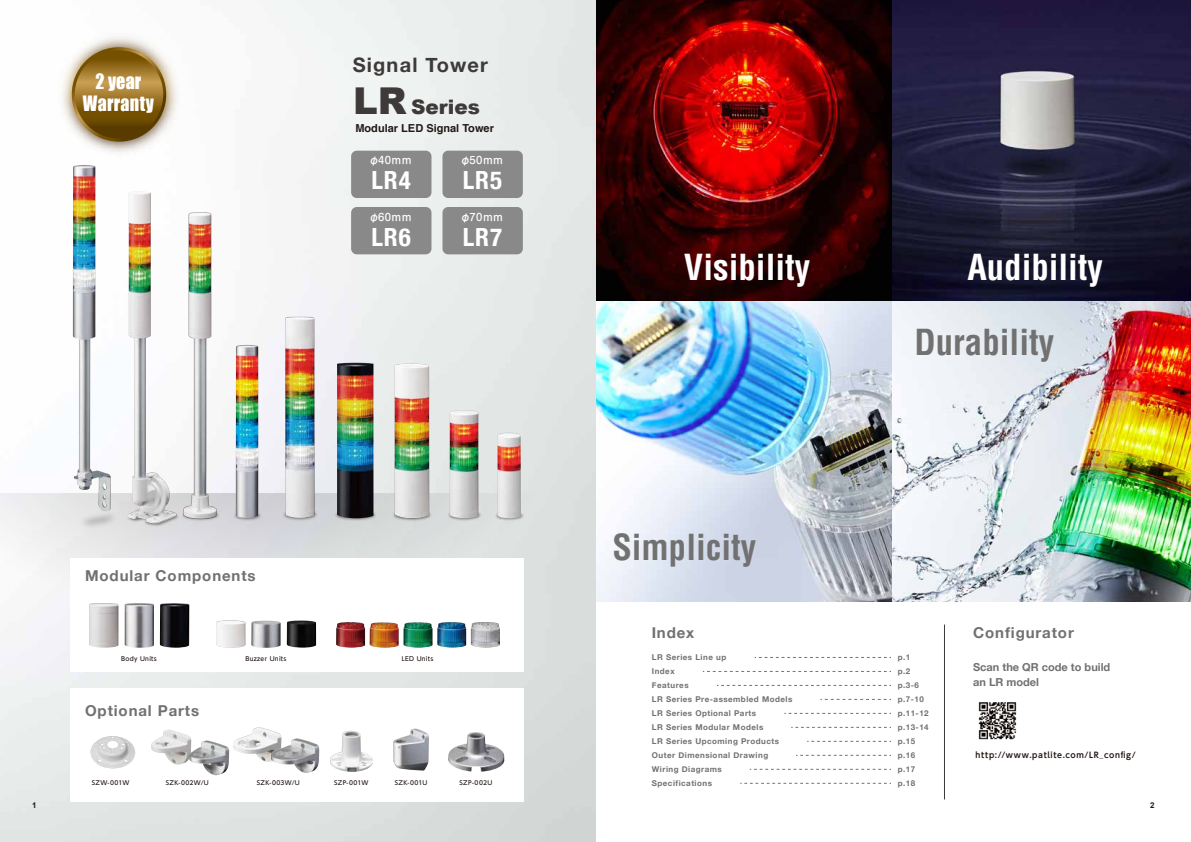
<style>
.page{position:relative;width:1191px;height:842px;background:#fff}
.page>*{position:absolute;margin:0;border:0;box-sizing:border-box;transform-origin:0 0}
.t1{font:700 condensed 35px "Helvetica";color:#fff}
.t2{font:700 condensed 35px "Helvetica";color:#727171}
.t3{font:700 condensed 25px "Helvetica Neue";letter-spacing:.04em;color:#fff}
.t4{font:700 20px "Helvetica Neue";letter-spacing:.06em;color:#3e3a39}
.t5{font:900 20px "Arial";color:#3e3a39}
.t6{font:19.4px/22px "Impact";letter-spacing:.015em;color:#fff;text-align:center;scale:.93 1}
.t7{font:700 15px "Helvetica Neue";letter-spacing:.06em;color:#727171}
.t8{font:700 11px/15px "Helvetica Neue";color:#727171}
.t9{font:700 11px "Helvetica";color:#221815}
.t10{font:500 10px "Shin M Go Pro";letter-spacing:.04em;color:#fff}
.t11{font:700 8px "Helvetica Neue";letter-spacing:.06em;color:#727171}
.t12{font:700 8px "Arial";color:#221815}
.t13{font:700 7.9px "UD Shin Go Pro De";letter-spacing:.08em;color:#221815}
.t14{font:500 6px "UD Shin Go Pro";letter-spacing:.055em;color:#221815}
.s1{font-size:37px}
</style>
<div class="page">
<svg style="left:754px;top:657px;width:137px;height:1px"></svg>
<svg style="left:703px;top:671px;width:188px;height:1px"></svg>
<svg style="left:717px;top:685px;width:174px;height:1px"></svg>
<svg style="left:820px;top:699px;width:71px;height:1px"></svg>
<svg style="left:784px;top:713px;width:107px;height:1px"></svg>
<svg style="left:791px;top:727px;width:100px;height:1px"></svg>
<svg style="left:807px;top:741px;width:84px;height:1px"></svg>
<svg style="left:796px;top:755px;width:95px;height:1px"></svg>
<svg style="left:750px;top:769px;width:141px;height:1px"></svg>
<svg style="left:740px;top:783px;width:151px;height:1px"></svg>
<img style="left:595px;top:0;width:596px;height:601px">
<img style="left:978px;top:702px;width:39px;height:38px">
<hr style="left:944px;top:625px;width:1px;height:174px;background:#3e3a39">
<svg style="left:0;top:493px;width:543px;height:119px"></svg>
<div style="left:70px;top:559px;width:453px;height:113px;background:#fff"></div>
<img style="left:58px;top:11px;width:145px;height:154px">
<svg style="left:67px;top:47px;width:104px;height:99px;background:#a88c56"></svg>
<img style="left:393px;top:728px;width:36px;height:42px">
<img style="left:90px;top:736px;width:46px;height:33px">
<img style="left:448px;top:732px;width:56px;height:40px">
<img style="left:330px;top:731px;width:42px;height:41px">
<img style="left:233px;top:727px;width:49px;height:35px">
<img style="left:271px;top:738px;width:48px;height:35px">
<img style="left:151px;top:729px;width:40px;height:36px">
<img style="left:189px;top:740px;width:40px;height:36px">
<img style="left:89px;top:603px;width:29px;height:45px">
<img style="left:125px;top:603px;width:29px;height:45px">
<img style="left:160px;top:603px;width:29px;height:45px">
<img style="left:287px;top:620px;width:29px;height:28px">
<img style="left:216px;top:620px;width:30px;height:28px">
<img style="left:251px;top:621px;width:30px;height:27px">
<img style="left:336px;top:622px;width:29px;height:26px">
<img style="left:369px;top:622px;width:30px;height:26px">
<img style="left:403px;top:622px;width:29px;height:26px">
<img style="left:437px;top:622px;width:29px;height:26px">
<img style="left:471px;top:622px;width:29px;height:26px">
<img style="left:182px;top:207px;width:37px;height:270px">
<img style="left:213px;top:477px;width:82px;height:78px">
<img style="left:47px;top:481px;width:46px;height:78px">
<img style="left:249px;top:476px;width:51px;height:78px">
<img style="left:300px;top:476px;width:58px;height:79px">
<img style="left:358px;top:476px;width:55px;height:79px">
<img style="left:413px;top:476px;width:84px;height:79px">
<div style="left:461px;top:478px;width:97px;height:77px;background:#dde1e0"></div>
<img style="left:394px;top:363px;width:35px;height:155px">
<img style="left:337px;top:363px;width:36px;height:155px">
<img style="left:285px;top:316px;width:30px;height:202px">
<img style="left:497px;top:433px;width:24px;height:85px">
<img style="left:449px;top:410px;width:29px;height:108px">
<img style="left:236px;top:345px;width:22px;height:173px">
<img style="left:93px;top:474px;width:120px;height:85px">
<img style="left:128px;top:192px;width:49px;height:332px">
<img style="left:73px;top:165px;width:38px;height:347px">
<div style="left:351px;top:151px;width:80px;height:47px;background:#898989;border-radius:6px"></div>
<div style="left:442px;top:151px;width:81px;height:47px;background:#898989;border-radius:6px"></div>
<div style="left:351px;top:207px;width:80px;height:47px;background:#898989;border-radius:6px"></div>
<div style="left:442px;top:207px;width:81px;height:47px;background:#898989;border-radius:6px"></div>
<h3 class="t6" style="left:83px;top:70px;width:78px">2 year<br>Warranty</h3>
<h3 class="t4" style="left:353px;top:50px;width:137px">Signal Tower</h3>
<h3 class="t5" style="left:353px;top:96px;width:128px"><span class="s1">LR</span> Series</h3>
<h3 class="t9" style="left:355px;top:119px;width:140px">Modular LED Signal Tower</h3>
<p class="t10" style="left:369px;top:152px;width:44px">Φ40MM</p>
<h2 class="t3" style="left:371px;top:160px;width:41px">LR4</h2>
<p class="t10" style="left:369px;top:209px;width:44px">Φ60MM</p>
<h2 class="t3" style="left:371px;top:216px;width:41px">LR6</h2>
<p class="t10" style="left:460px;top:152px;width:44px">Φ50MM</p>
<h2 class="t3" style="left:463px;top:160px;width:41px">LR5</h2>
<p class="t10" style="left:460px;top:209px;width:44px">Φ70MM</p>
<h2 class="t3" style="left:463px;top:216px;width:41px">LR7</h2>
<h3 class="t7" style="left:85px;top:564px;width:172px">Modular Components</h3>
<p class="t14" style="left:121px;top:653px;width:37px">Body Units</p>
<p class="t14" style="left:245px;top:653px;width:43px">Buzzer Units</p>
<p class="t14" style="left:402px;top:653px;width:33px">LED Units</p>
<h3 class="t7" style="left:85px;top:699px;width:115px">Optional Parts</h3>
<p class="t14" style="left:92px;top:777px;width:39px">SZW-001W</p>
<p class="t14" style="left:166px;top:777px;width:44px">SZK-002W/U</p>
<p class="t14" style="left:257px;top:777px;width:44px">SZK-003W/U</p>
<p class="t14" style="left:334px;top:777px;width:36px">SZP-001W</p>
<p class="t14" style="left:395px;top:777px;width:34px">SZK-001U</p>
<p class="t14" style="left:459px;top:777px;width:34px">SZP-002U</p>
<h1 class="t1" style="left:684px;top:246px;width:128px">Visibility</h1>
<h1 class="t1" style="left:967px;top:246px;width:137px">Audibility</h1>
<h1 class="t2" style="left:612px;top:526px;width:145px">Simplicity</h1>
<h1 class="t2" style="left:914px;top:321px;width:141px">Durability</h1>
<h3 class="t7" style="left:651px;top:621px;width:44px">Index</h3>
<h3 class="t7" style="left:973px;top:621px;width:102px">Configurator</h3>
<p class="t11" style="left:652px;top:651px;width:76px">LR Series Line up</p>
<p class="t11" style="left:897px;top:651px;width:14px">p.1</p>
<p class="t11" style="left:652px;top:665px;width:24px">Index</p>
<p class="t11" style="left:897px;top:665px;width:14px">p.2</p>
<p class="t11" style="left:652px;top:679px;width:38px">Features</p>
<p class="t11" style="left:897px;top:679px;width:23px">p.3-6</p>
<p class="t11" style="left:652px;top:693px;width:142px">LR Series Pre-assembled Models</p>
<p class="t11" style="left:897px;top:693px;width:28px">p.7-10</p>
<p class="t11" style="left:652px;top:707px;width:106px">LR Series Optional Parts</p>
<p class="t11" style="left:897px;top:707px;width:32px">p.11-12</p>
<p class="t11" style="left:652px;top:721px;width:113px">LR Series Modular Models</p>
<p class="t11" style="left:897px;top:721px;width:32px">p.13-14</p>
<p class="t11" style="left:652px;top:735px;width:129px">LR Series Upcoming Products</p>
<p class="t11" style="left:897px;top:735px;width:19px">p.15</p>
<p class="t11" style="left:652px;top:749px;width:118px">Outer Dimensional Drawing</p>
<p class="t11" style="left:897px;top:749px;width:19px">p.16</p>
<p class="t11" style="left:652px;top:763px;width:71px">Wiring Diagrams</p>
<p class="t11" style="left:897px;top:763px;width:19px">p.17</p>
<p class="t11" style="left:652px;top:777px;width:62px">Specifications</p>
<p class="t11" style="left:897px;top:777px;width:19px">p.18</p>
<h3 class="t8" style="left:973px;top:660px;width:139px">Scan the QR code to build an LR model</h3>
<p class="t13" style="left:975px;top:749px;width:161px">http://www.patlite.com/LR_config/</p>
<p class="t12" style="left:32px;top:800px;width:6px">1</p>
<p class="t12" style="left:1150px;top:800px;width:6px">2</p>
</div>
